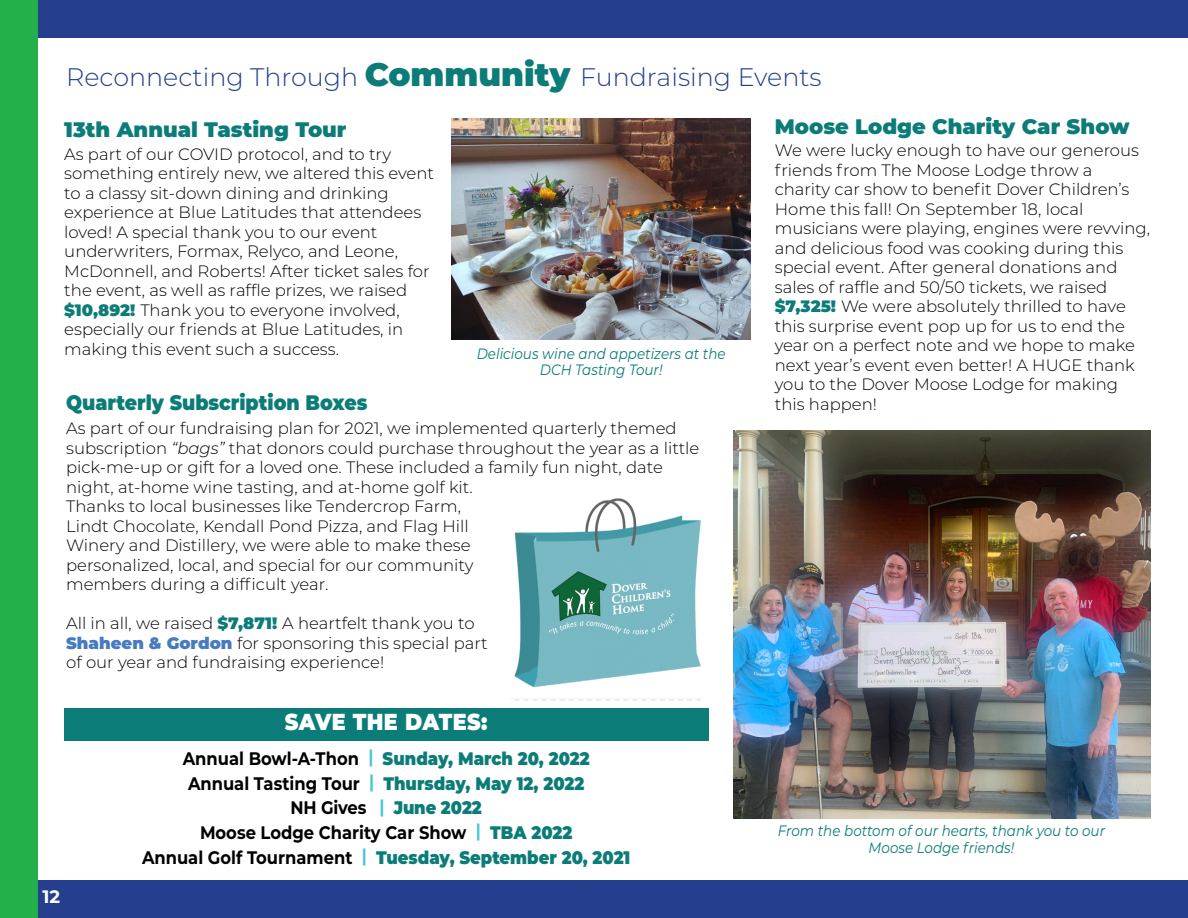
<style>
.page{position:relative;width:1188px;height:918px;background:#fff}
.page>*{position:absolute;margin:0;border:0;box-sizing:border-box;transform-origin:0 0}
.t1{font:300 25.35px "Montserrat";color:#253f8e}
.t2{font:900 23.1px "Montserrat";letter-spacing:.02em;color:#fff;scale:.9 1}
.t3{font:900 21px "Montserrat";color:#0c7c79}
.t4{font:900 21px "Montserrat";color:#0c7c79;scale:.9 1}
.t5{font:900 18.15px "Montserrat";color:#0c7c79;scale:.9 1}
.t6{font:700 18.15px "Montserrat";color:#000001;scale:.9 1}
.t7{font:700 18px "Montserrat";color:#fff}
.t8{font:300 16.5px/19.5px "Montserrat";color:#000001}
.t9{font:italic 15px "Montserrat";color:#0c7c79;scale:.9 1}
.s1{font-weight:900;font-size:32.55px;color:#0c7c79}
.s2{font-weight:900;color:#0c7c79}
.s3{font-style:italic}
.s4{font-weight:900;color:#477abe}
.s5{font-weight:700;color:#000001}
.s6{font-weight:700;color:#4bc4d8}
.s7{color:#4bc4d8}
</style>
<div class="page">
<div style="left:30px;top:0;width:1158px;height:38px;background:#253f8e"></div>
<div style="left:0;top:880px;width:1188px;height:38px;background:#253f8e"></div>
<div style="left:0;top:0;width:38px;height:918px;background:#23af4a"></div>
<img style="left:452px;top:119px;width:299px;height:221px">
<img style="left:733px;top:431px;width:417px;height:388px">
<img style="left:514px;top:498px;width:187px;height:190px">
<div style="left:64px;top:708px;width:645px;height:33px;background:#0c7c79"></div>
<p class="t1" style="left:66px;top:59px;width:757px">Reconnecting Through <span class="s1">Community</span> Fundraising Events</p>
<p class="t3" style="left:64px;top:114px;width:284px">13th Annual Tasting Tour</p>
<p class="t8" style="left:64px;top:143px;width:371px">As part of our COVID protocol, and to try something entirely new, we altered this event to a classy sit-down dining and drinking experience at Blue Latitudes that attendees loved! A special thank you to our event underwriters, Formax, Relyco, and Leone, McDonnell, and Roberts! After ticket sales for the event, as well as raffle prizes, we raised <span class="s2">$10,892!</span> Thank you to everyone involved, especially our friends at Blue Latitudes, in making this event such a success.</p>
<p class="t3" style="left:775px;top:110px;width:356px">Moose Lodge Charity Car Show</p>
<p class="t8" style="left:775px;top:140px;width:377px">We were lucky enough to have our generous friends from The Moose Lodge throw a charity car show to benefit Dover Children’s Home this fall! On September 18, local musicians were playing, engines were revving, and delicious food was cooking during this special event. After general donations and sales of raffle and 50/50 tickets, we raised <span class="s2">$7,325!</span> We were absolutely thrilled to have this surprise event pop up for us to end the year on a perfect note and we hope to make next year’s event even better! A HUGE thank you to the Dover Moose Lodge for making</p>
<p class="t9" style="left:477px;top:343px;width:278px">Delicious wine and appetizers at the</p>
<p class="t9" style="left:540px;top:360px;width:138px">DCH Tasting Tour!</p>
<p class="t4" style="left:66px;top:387px;width:336px">Quarterly Subscription Boxes</p>
<p class="t8" style="left:775px;top:394px;width:104px">this happen!</p>
<p class="t8" style="left:66px;top:418px;width:635px">As part of our fundraising plan for 2021, we implemented quarterly themed subscription <span class="s3">“bags”</span> that donors could purchase throughout the year as a little pick-me-up or gift for a loved one. These included a family fun night, date night, at-home wine tasting, and at-home golf kit.<br>Thanks to local businesses like Tendercrop Farm,<br>Lindt Chocolate, Kendall Pond Pizza, and Flag Hill<br>Winery and Distillery, we were able to make these<br>personalized, local, and special for our community<br>members during a difficult year.</p>
<p class="t8" style="left:66px;top:613px;width:423px">All in all, we raised <span class="s2">$7,871!</span> A heartfelt thank you to<br><span class="s4">Shaheen &amp; Gordon</span> for sponsoring this special part of our year and fundraising experience!</p>
<p class="t7" style="left:43px;top:884px;width:19px">12</p>
<p class="t2" style="left:285px;top:705px;width:227px">SAVE THE DATES:</p>
<p class="t5" style="left:183px;top:745px;width:454px"><span class="s5">Annual Bowl-A-Thon</span> <span class="s6">|</span> Sunday, March 20, 2022</p>
<p class="t5" style="left:188px;top:769px;width:442px"><span class="s5">Annual Tasting Tour</span> <span class="s6">|</span> Thursday, May 12, 2022</p>
<p class="t5" style="left:291px;top:794px;width:214px"><span class="s5">NH Gives</span> <span class="s6">|</span> June 2022</p>
<p class="t6" style="left:200px;top:819px;width:415px">Moose Lodge Charity Car Show <span class="s7">|</span> <span class="s2">TBA 2022</span></p>
<p class="t5" style="left:142px;top:844px;width:544px"><span class="s5">Annual Golf Tournament</span> <span class="s6">|</span> Tuesday, September 20, 2021</p>
<p class="t9" style="left:778px;top:821px;width:365px">From the bottom of our hearts, thank you to our</p>
<p class="t9" style="left:869px;top:837px;width:163px">Moose Lodge friends!</p>
</div>
